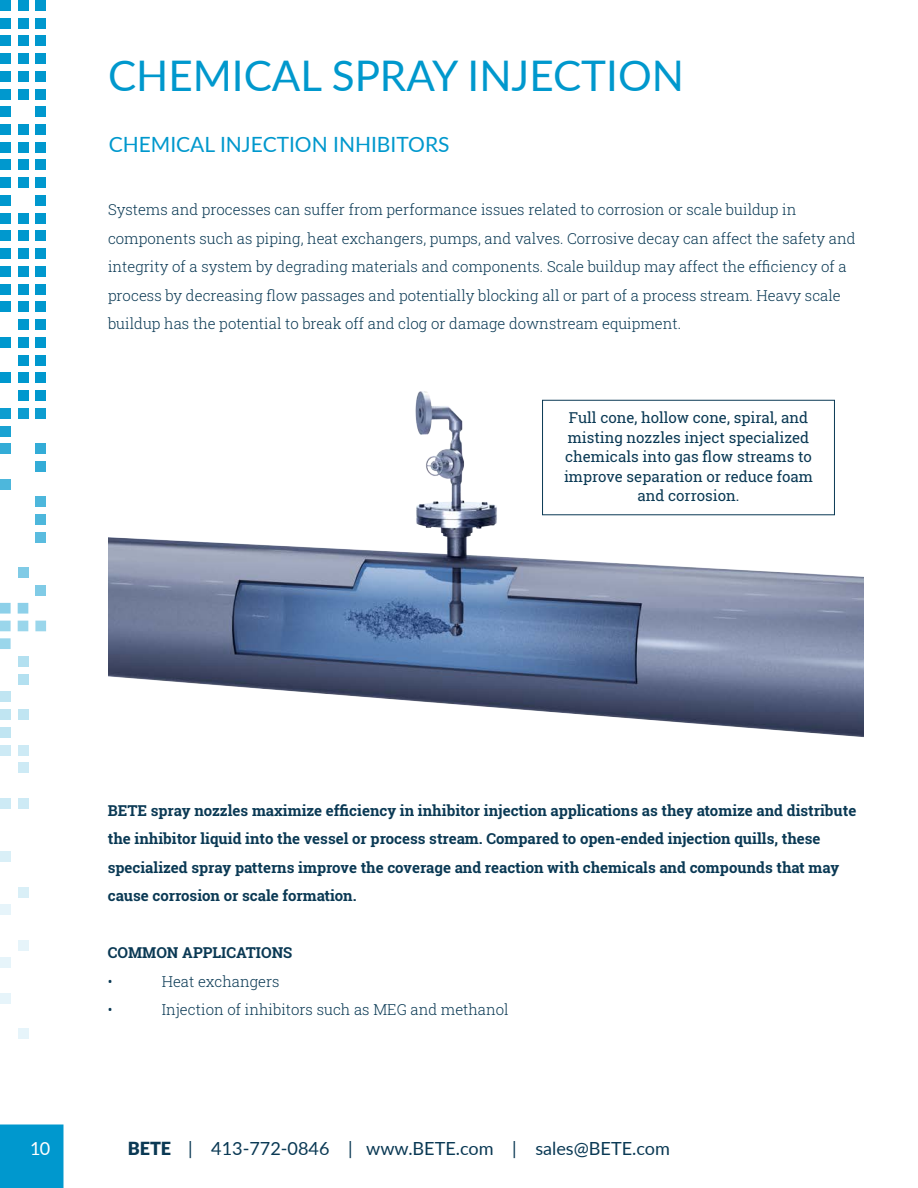
<style>
.page{position:relative;width:918px;height:1188px;background:#fff}
.page>*{position:absolute;margin:0;border:0;box-sizing:border-box;transform-origin:0 0}
.t1{font:42.15px "Lato";color:#0098cd}
.t2{font:21px "Lato";color:#0098cd}
.t3{font:18.15px "Lato";color:#0a3954}
.t4{font:18px "Lato";color:#fff}
.t5{font:300 15px/28.5px "Roboto Slab";color:#0a3954}
.t6{font:700 15px/28.5px "Roboto Slab";color:#0a3954}
.t7{font:15px/19.5px "Roboto Slab";color:#0a3954;text-align:center}
.s1{font-weight:900;font-size:18px}
</style>
<div class="page">
<div style="left:35px;top:0;width:11px;height:11px;background:#0098ce"></div>
<div style="left:18px;top:0;width:10px;height:11px;background:#0098ce"></div>
<div style="left:0;top:0;width:11px;height:11px;background:#0098ce"></div>
<div style="left:35px;top:18px;width:11px;height:10px;background:#0098ce"></div>
<div style="left:18px;top:18px;width:10px;height:10px;background:#0098ce"></div>
<div style="left:0;top:18px;width:11px;height:10px;background:#0098ce"></div>
<div style="left:35px;top:35px;width:11px;height:11px;background:#0098ce"></div>
<div style="left:18px;top:35px;width:10px;height:11px;background:#0098ce"></div>
<div style="left:0;top:35px;width:11px;height:11px;background:#0098ce"></div>
<div style="left:35px;top:53px;width:11px;height:11px;background:#0098ce"></div>
<div style="left:18px;top:53px;width:10px;height:11px;background:#0098ce"></div>
<div style="left:0;top:53px;width:11px;height:11px;background:#0098ce"></div>
<div style="left:35px;top:71px;width:11px;height:11px;background:#0098ce"></div>
<div style="left:18px;top:71px;width:10px;height:11px;background:#0098ce"></div>
<div style="left:0;top:71px;width:11px;height:11px;background:#0098ce"></div>
<div style="left:35px;top:89px;width:11px;height:10px;background:#0098ce"></div>
<div style="left:18px;top:89px;width:10px;height:10px;background:#0098ce"></div>
<div style="left:0;top:89px;width:11px;height:10px;background:#0098ce"></div>
<div style="left:35px;top:106px;width:11px;height:11px;background:#0098ce"></div>
<div style="left:0;top:106px;width:11px;height:11px;background:#0098ce"></div>
<div style="left:35px;top:124px;width:11px;height:11px;background:#0098ce"></div>
<div style="left:18px;top:124px;width:10px;height:11px;background:#0098ce"></div>
<div style="left:0;top:124px;width:11px;height:11px;background:#0098ce"></div>
<div style="left:35px;top:142px;width:11px;height:11px;background:#0098ce"></div>
<div style="left:18px;top:142px;width:10px;height:11px;background:#0098ce"></div>
<div style="left:0;top:142px;width:11px;height:11px;background:#0098ce"></div>
<div style="left:35px;top:160px;width:11px;height:10px;background:#0098ce"></div>
<div style="left:18px;top:160px;width:10px;height:10px;background:#0098ce"></div>
<div style="left:0;top:160px;width:11px;height:10px;background:#0098ce"></div>
<div style="left:35px;top:177px;width:11px;height:11px;background:#0098ce"></div>
<div style="left:18px;top:177px;width:10px;height:11px;background:#0098ce"></div>
<div style="left:0;top:177px;width:11px;height:11px;background:#0098ce"></div>
<div style="left:35px;top:195px;width:11px;height:11px;background:#0098ce"></div>
<div style="left:0;top:195px;width:11px;height:11px;background:#0098ce"></div>
<div style="left:35px;top:213px;width:11px;height:11px;background:#0098ce"></div>
<div style="left:18px;top:213px;width:10px;height:11px;background:#0098ce"></div>
<div style="left:0;top:213px;width:11px;height:11px;background:#0098ce"></div>
<div style="left:35px;top:231px;width:11px;height:10px;background:#0098ce"></div>
<div style="left:18px;top:231px;width:10px;height:10px;background:#0098ce"></div>
<div style="left:0;top:231px;width:11px;height:10px;background:#0098ce"></div>
<div style="left:35px;top:248px;width:11px;height:11px;background:#0098ce"></div>
<div style="left:18px;top:248px;width:10px;height:11px;background:#0098ce"></div>
<div style="left:0;top:248px;width:11px;height:11px;background:#0098ce"></div>
<div style="left:35px;top:266px;width:11px;height:11px;background:#0098ce"></div>
<div style="left:18px;top:266px;width:10px;height:11px;background:#0098ce"></div>
<div style="left:0;top:266px;width:11px;height:11px;background:#0098ce"></div>
<div style="left:35px;top:284px;width:11px;height:10px;background:#0098ce"></div>
<div style="left:18px;top:284px;width:10px;height:10px;background:#0098ce"></div>
<div style="left:0;top:284px;width:11px;height:10px;background:#0098ce"></div>
<div style="left:35px;top:302px;width:11px;height:10px;background:#0098ce"></div>
<div style="left:18px;top:302px;width:10px;height:10px;background:#0098ce"></div>
<div style="left:0;top:302px;width:11px;height:10px;background:#0098ce"></div>
<div style="left:35px;top:319px;width:11px;height:11px;background:#0098ce"></div>
<div style="left:18px;top:319px;width:10px;height:11px;background:#0098ce"></div>
<div style="left:35px;top:337px;width:11px;height:11px;background:#0098ce"></div>
<div style="left:18px;top:337px;width:10px;height:11px;background:#0098ce"></div>
<div style="left:0;top:337px;width:11px;height:11px;background:#0098ce"></div>
<div style="left:35px;top:355px;width:11px;height:10px;background:#0098ce"></div>
<div style="left:18px;top:355px;width:10px;height:10px;background:#0098ce"></div>
<div style="left:35px;top:372px;width:11px;height:11px;background:#0098ce"></div>
<div style="left:18px;top:372px;width:10px;height:11px;background:#0098ce"></div>
<div style="left:0;top:372px;width:11px;height:11px;background:#0098ce"></div>
<div style="left:35px;top:390px;width:11px;height:11px;background:#0098ce"></div>
<div style="left:18px;top:390px;width:10px;height:11px;background:#0098ce"></div>
<div style="left:35px;top:408px;width:11px;height:11px;background:#0d9dd0"></div>
<div style="left:18px;top:408px;width:10px;height:11px;background:#0d9dd0"></div>
<div style="left:0;top:408px;width:11px;height:11px;background:#0d9dd0"></div>
<div style="left:0;top:426px;width:11px;height:10px;background:#1aa2d2"></div>
<div style="left:35px;top:443px;width:11px;height:11px;background:#33acd7"></div>
<div style="left:0;top:443px;width:11px;height:11px;background:#33acd7"></div>
<div style="left:35px;top:461px;width:11px;height:11px;background:#33acd7"></div>
<div style="left:0;top:479px;width:11px;height:10px;background:#4db7dc"></div>
<div style="left:35px;top:497px;width:11px;height:10px;background:#4db7dc"></div>
<div style="left:35px;top:514px;width:11px;height:11px;background:#4db7dc"></div>
<div style="left:35px;top:532px;width:11px;height:11px;background:#5abcdf"></div>
<div style="left:18px;top:567px;width:10px;height:11px;background:#80cbe6"></div>
<div style="left:35px;top:585px;width:11px;height:11px;background:#80cbe6"></div>
<div style="left:18px;top:603px;width:10px;height:11px;background:#8dd0e9"></div>
<div style="left:0;top:603px;width:11px;height:11px;background:#8dd0e9"></div>
<div style="left:35px;top:621px;width:11px;height:10px;background:#9ad6eb"></div>
<div style="left:18px;top:621px;width:10px;height:10px;background:#9ad6eb"></div>
<div style="left:0;top:621px;width:11px;height:10px;background:#9ad6eb"></div>
<div style="left:0;top:638px;width:11px;height:11px;background:#9ad6eb"></div>
<div style="left:18px;top:656px;width:10px;height:11px;background:#b3e0f0"></div>
<div style="left:18px;top:674px;width:10px;height:11px;background:#b3e0f0"></div>
<div style="left:0;top:692px;width:11px;height:10px;background:#c0e5f2"></div>
<div style="left:18px;top:709px;width:10px;height:11px;background:#c0e5f2"></div>
<div style="left:0;top:709px;width:11px;height:11px;background:#c0e5f2"></div>
<div style="left:0;top:727px;width:11px;height:11px;background:#c0e5f2"></div>
<div style="left:18px;top:745px;width:10px;height:11px;background:#cdeaf5"></div>
<div style="left:0;top:745px;width:11px;height:11px;background:#cdeaf5"></div>
<div style="left:18px;top:763px;width:10px;height:10px;background:#cdeaf5"></div>
<div style="left:18px;top:798px;width:10px;height:11px;background:#cdeaf5"></div>
<div style="left:0;top:798px;width:11px;height:11px;background:#cdeaf5"></div>
<div style="left:0;top:851px;width:11px;height:11px;background:#d9eff7"></div>
<div style="left:18px;top:887px;width:10px;height:10px;background:#d9eff7"></div>
<div style="left:0;top:904px;width:11px;height:11px;background:#e6f4fa"></div>
<div style="left:18px;top:940px;width:10px;height:11px;background:#e6f4fa"></div>
<div style="left:0;top:958px;width:11px;height:10px;background:#e6f4fa"></div>
<div style="left:0;top:993px;width:11px;height:11px;background:#e6f4fa"></div>
<div style="left:18px;top:1029px;width:10px;height:10px;background:#e6f4fa"></div>
<div style="left:0;top:1125px;width:63px;height:63px;background:#0098ce"></div>
<img style="left:109px;top:391px;width:755px;height:347px">
<svg style="left:542px;top:400px;width:293px;height:116px"></svg>
<p class="t1" style="left:108px;top:46px;width:577px">CHEMICAL SPRAY INJECTION</p>
<p class="t2" style="left:109px;top:130px;width:342px">CHEMICAL INJECTION INHIBITORS</p>
<p class="t5" style="left:108px;top:195px;width:749px">Systems and processes can suffer from performance issues related to corrosion or scale buildup in components such as piping, heat exchangers, pumps, and valves. Corrosive decay can affect the safety and integrity of a system by degrading materials and components. Scale buildup may affect the efficiency of a process by decreasing flow passages and potentially blocking all or part of a process stream. Heavy scale buildup has the potential to break off and clog or damage downstream equipment.</p>
<p class="t7" style="left:564px;top:408px;width:251px">Full cone, hollow cone, spiral, and misting nozzles inject specialized chemicals into gas flow streams to improve separation or reduce foam and corrosion.</p>
<p class="t6" style="left:108px;top:796px;width:750px">BETE spray nozzles maximize efficiency in inhibitor injection applications as they atomize and distribute the inhibitor liquid into the vessel or process stream. Compared to open-ended injection quills, these specialized spray patterns improve the coverage and reaction with chemicals and compounds that may cause corrosion or scale formation.</p>
<p class="t6" style="left:108px;top:938px;width:186px">COMMON APPLICATIONS</p>
<p class="t5" style="left:108px;top:967px;width:6px">•</p>
<p class="t5" style="left:162px;top:967px;width:119px">Heat exchangers</p>
<p class="t5" style="left:108px;top:995px;width:6px">•</p>
<p class="t5" style="left:162px;top:995px;width:348px">Injection of inhibitors such as MEG and methanol</p>
<p class="t4" style="left:30px;top:1135px;width:22px">10</p>
<p class="t3" style="left:128px;top:1135px;width:544px"><span class="s1">BETE</span> | 413-772-0846 | www.BETE.com | sales@BETE.com</p>
</div>
